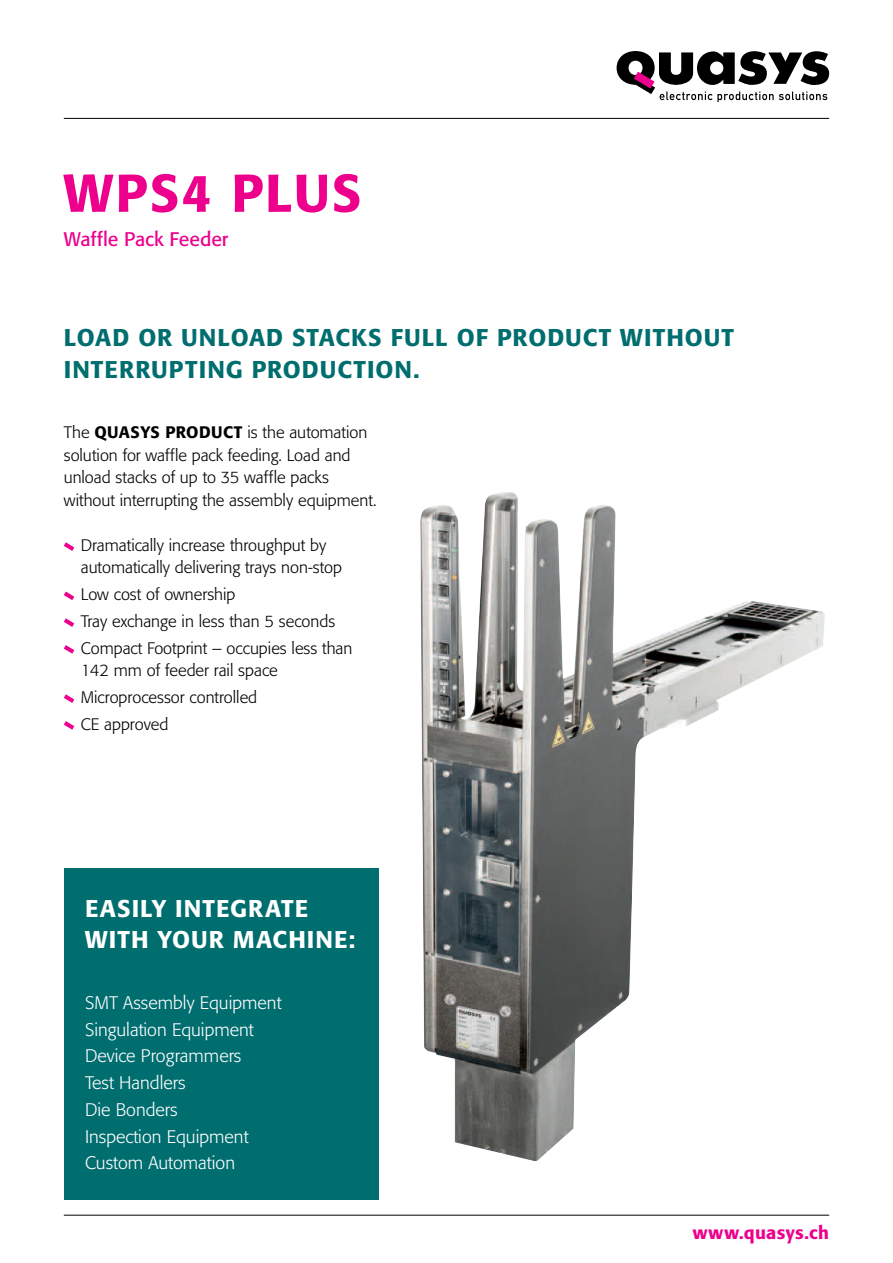
<style>
.page{position:relative;width:893px;height:1263px;background:#fff}
.page>*{position:absolute;margin:0;border:0;box-sizing:border-box;transform-origin:0 0}
.t1{font:500 52.5px "Formata";letter-spacing:.04em;color:#ec008c}
.t2{font:500 24px/31.5px "Formata";letter-spacing:.045em;color:#006d6f}
.t3{font:500 24px/31.5px "Formata";letter-spacing:.045em;color:#fff}
.t4{font:19.5px "Formata";color:#ec008c}
.t5{font:300 18px/26.7px "Formata";color:#fff}
.t6{font:500 18px "Formata";letter-spacing:.025em;color:#ec008c}
.t7{font:300 16.5px/22.5px "Formata";color:#000}
.s1{font-weight:500}
</style>
<div class="page">
<svg style="left:617px;top:51px;width:212px;height:50px"></svg>
<hr style="left:64px;top:1215px;width:765px;height:1px;background:#000">
<hr style="left:64px;top:118px;width:765px;height:1px;background:#000">
<img style="left:420px;top:492px;width:405px;height:669px">
<svg style="left:64px;top:542px;width:10px;height:9px"></svg>
<svg style="left:64px;top:591px;width:10px;height:9px"></svg>
<svg style="left:64px;top:618px;width:10px;height:9px"></svg>
<svg style="left:64px;top:645px;width:10px;height:9px"></svg>
<svg style="left:64px;top:694px;width:10px;height:9px"></svg>
<svg style="left:64px;top:721px;width:10px;height:9px"></svg>
<div style="left:64px;top:868px;width:314px;height:331px;background:#006d6f"></div>
<h1 class="t1" style="left:64px;top:161px;width:299px">WPS4 PLUS</h1>
<p class="t4" style="left:64px;top:227px;width:166px">Waffle Pack Feeder</p>
<h2 class="t2" style="left:64px;top:322px;width:672px">LOAD OR UNLOAD STACKS FULL OF PRODUCT WITHOUT<br>INTERRUPTING PRODUCTION.</h2>
<p class="t7" style="left:64px;top:421px;width:314px">The <span class="s1">QUASYS PRODUCT</span> is the automation solution for waffle pack feeding. Load and unload stacks of up to 35 waffle packs without interrupting the assembly equipment.</p>
<p class="t7" style="left:81px;top:534px;width:263px">Dramatically increase throughput by automatically delivering trays non-stop</p>
<p class="t7" style="left:81px;top:581px;width:273px;line-height:26.7px">Low cost of ownership<br>Tray exchange in less than 5 seconds<br>Compact Footprint – occupies less than</p>
<p class="t7" style="left:81px;top:657px;width:199px;line-height:26.7px">142 mm of feeder rail space<br>Microprocessor controlled<br>CE approved</p>
<h2 class="t3" style="left:85px;top:892px;width:272px">EASILY INTEGRATE<br>WITH YOUR MACHINE:</h2>
<p class="t5" style="left:85px;top:989px;width:198px">SMT Assembly Equipment<br>Singulation Equipment<br>Device Programmers<br>Test Handlers<br>Die Bonders<br>Inspection Equipment<br>Custom Automation</p>
<p class="t6" style="left:693px;top:1221px;width:138px">www.quasys.ch</p>
</div>
